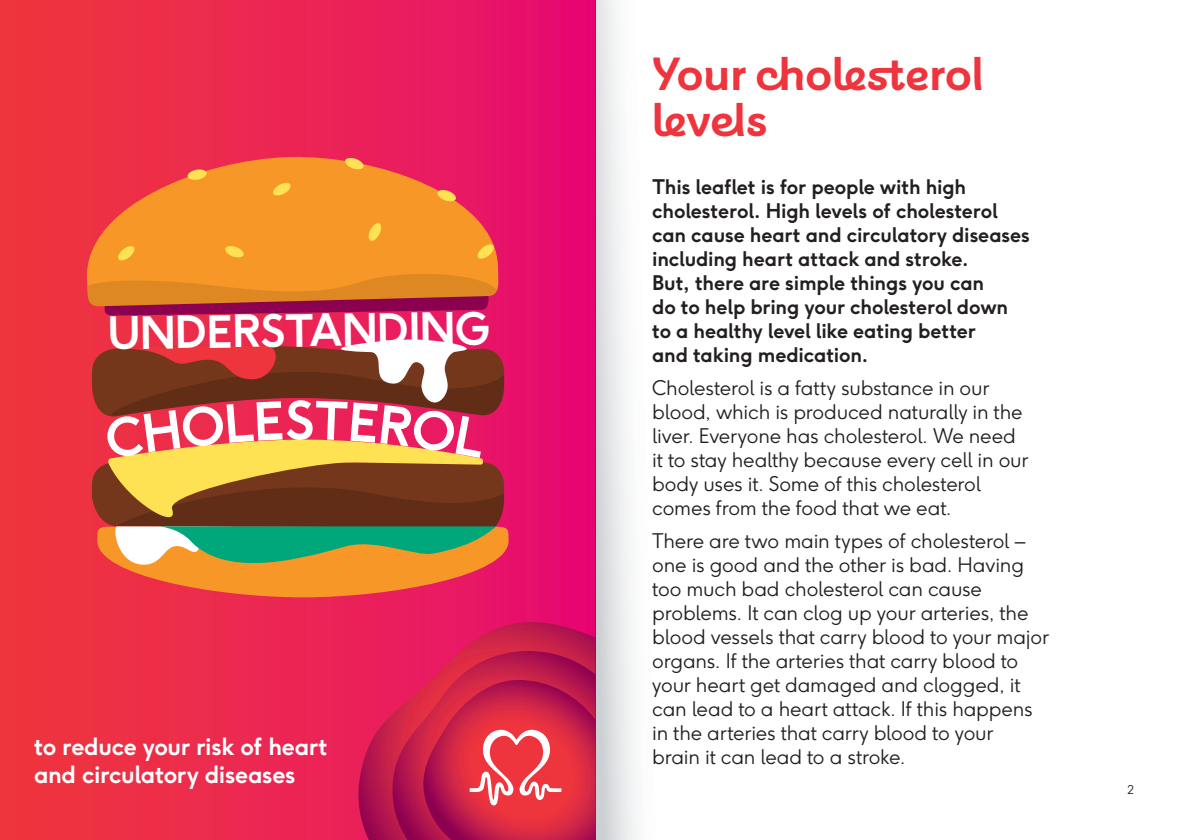
<style>
.page{position:relative;width:1191px;height:840px;background:#fff}
.page>*{position:absolute;margin:0;border:0;box-sizing:border-box;transform-origin:0 0}
.t1{font:700 46px/46px "BHF";color:#ee343d}
.t2{font:700 44px "F37 Ginger";color:#fff}
.t3{font:700 23.6px/28.4px "F37 Ginger";letter-spacing:-.015em;color:#fff}
.t4{font:300 20px/24px "F37 Ginger";letter-spacing:-.005em;color:#231f20}
.t5{font:700 20px/24px "F37 Ginger";letter-spacing:-.01em;color:#231f20}
.t6{font:300 12px "F37 Ginger";color:#231f20}
</style>
<div class="page">
<div style="left:0;top:0;width:595px;height:839px;background:linear-gradient(to right,#ef393a,#e60b70)"></div>
<svg style="left:85px;top:155px;width:416px;height:112px;background:#f37832"></svg>
<svg style="left:85px;top:267px;width:416px;height:48px;background:#d46732"></svg>
<svg style="left:436px;top:189px;width:21px;height:13px"></svg>
<svg style="left:187px;top:169px;width:20px;height:11px"></svg>
<svg style="left:224px;top:245px;width:20px;height:13px"></svg>
<svg style="left:344px;top:157px;width:20px;height:13px"></svg>
<svg style="left:368px;top:222px;width:14px;height:20px"></svg>
<svg style="left:272px;top:182px;width:20px;height:14px"></svg>
<svg style="left:117px;top:245px;width:19px;height:16px"></svg>
<svg style="left:476px;top:243px;width:19px;height:16px"></svg>
<svg style="left:92px;top:339px;width:418px;height:258px;background:#b16c4d"></svg>
<svg style="left:356px;top:621px;width:239px;height:218px;background:#d41a56"></svg>
<svg style="left:392px;top:650px;width:203px;height:189px;background:#d12c4f"></svg>
<svg style="left:595px;top:0;width:41px;height:839px"></svg>
<h2 class="t2" style="left:106px;top:305px;width:386px;rotate:-1deg">UNDERSTANDING</h2>
<p class="t3" style="left:34px;top:731px;width:295px">to reduce your risk of heart and circulatory diseases</p>
<h1 class="t1" style="left:652px;top:51px;width:333px">Your cholesterol levels</h1>
<p class="t5" style="left:652px;top:174px;width:379px">This leaflet is for people with high cholesterol. High levels of cholesterol can cause heart and circulatory diseases including heart attack and stroke.<br>But, there are simple things you can<br>do to help bring your cholesterol down to a healthy level like eating better<br>and taking medication.</p>
<p class="t4" style="left:652px;top:375px;width:378px">Cholesterol is a fatty substance in our blood, which is produced naturally in the liver. Everyone has cholesterol. We need it to stay healthy because every cell in our body uses it. Some of this cholesterol comes from the food that we eat.</p>
<p class="t4" style="left:652px;top:528px;width:398px">There are two main types of cholesterol – one is good and the other is bad. Having too much bad cholesterol can cause problems. It can clog up your arteries, the blood vessels that carry blood to your major organs. If the arteries that carry blood to your heart get damaged and clogged, it can lead to a heart attack. If this happens in the arteries that carry blood to your<br>brain it can lead to a stroke.</p>
<p class="t6" style="left:1127px;top:782px;width:8px">2</p>
</div>
